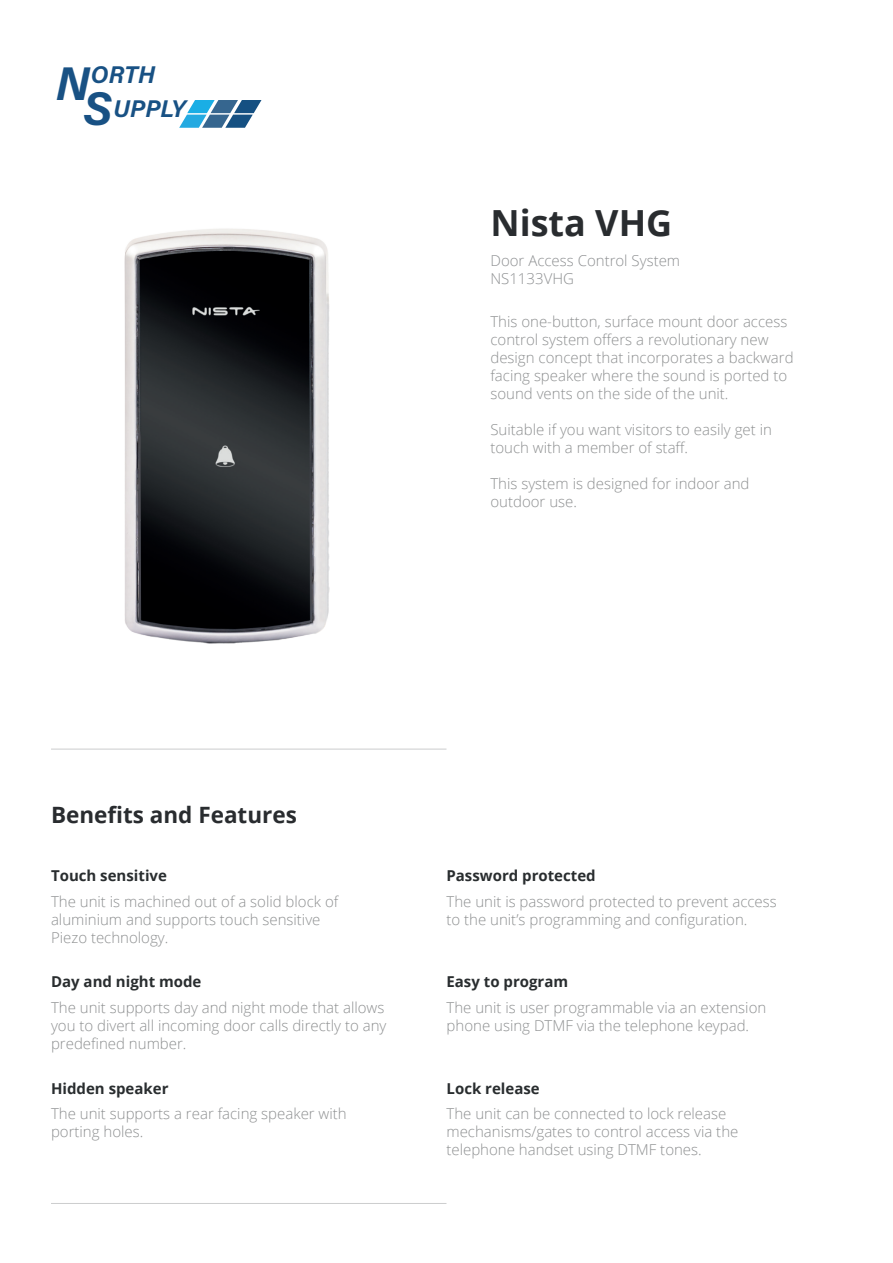
<style>
.page{position:relative;width:893px;height:1263px;background:#fff}
.page>*{position:absolute;margin:0;border:0;box-sizing:border-box;transform-origin:0 0}
.t1{font:700 36px "Open Sans";color:#292c2f}
.t2{font:italic 700 24.3px/33.8px "Acumin Pro";letter-spacing:-.01em;color:#185184}
.t3{font:700 22.5px "Open Sans";color:#292c2f}
.t4{font:300 15px/18px "Open Sans";color:#8e9091}
.t5{font:700 15px "Open Sans";color:#292d2f}
.t6{font:300 15px/18px "Open Sans";color:#8e9092}
.s1{font-size:47.4px}
</style>
<div class="page">
<img style="left:124px;top:228px;width:206px;height:416px">
<hr style="left:51px;top:749px;width:395px;height:1px;background:#8e9092">
<hr style="left:51px;top:1203px;width:395px;height:1px;background:#8e9092">
<svg style="left:179px;top:100px;width:82px;height:28px"></svg>
<h2 class="t2" style="left:84px;top:57px;width:104px;text-indent:-28px"><span class="s1">N</span>ORTH<br><span class="s1">S</span>UPPLY</h2>
<h1 class="t1" style="left:490px;top:198px;width:183px">Nista VHG</h1>
<p class="t6" style="left:490px;top:252px;width:191px">Door Access Control System<br>NS1133VHG</p>
<p class="t4" style="left:490px;top:312px;width:305px">This one-button, surface mount door access control system offers a revolutionary new design concept that incorporates a backward facing speaker where the sound is ported to sound vents on the side of the unit.</p>
<p class="t4" style="left:490px;top:420px;width:283px">Suitable if you want visitors to easily get in touch with a member of staff.</p>
<p class="t4" style="left:490px;top:474px;width:261px">This system is designed for indoor and outdoor use.</p>
<h3 class="t3" style="left:51px;top:799px;width:247px">Benefits and Features</h3>
<p class="t5" style="left:51px;top:865px;width:117px">Touch sensitive</p>
<p class="t4" style="left:51px;top:892px;width:289px">The unit is machined out of a solid block of aluminium and supports touch sensitive<br>Piezo technology.</p>
<p class="t5" style="left:51px;top:971px;width:152px">Day and night mode</p>
<p class="t4" style="left:51px;top:998px;width:337px">The unit supports day and night mode that allows you to divert all incoming door calls directly to any predefined number.</p>
<p class="t5" style="left:51px;top:1078px;width:119px">Hidden speaker</p>
<p class="t4" style="left:51px;top:1104px;width:297px">The unit supports a rear facing speaker with porting holes.</p>
<p class="t5" style="left:446px;top:865px;width:151px">Password protected</p>
<p class="t4" style="left:446px;top:892px;width:332px">The unit is password protected to prevent access to the unit’s programming and configuration.</p>
<p class="t5" style="left:446px;top:971px;width:123px">Easy to program</p>
<p class="t4" style="left:447px;top:998px;width:321px">The unit is user programmable via an extension phone using DTMF via the telephone keypad.</p>
<p class="t5" style="left:447px;top:1078px;width:95px">Lock release</p>
<p class="t4" style="left:446px;top:1104px;width:293px">The unit can be connected to lock release mechanisms/gates to control access via the telephone handset using DTMF tones.</p>
</div>
